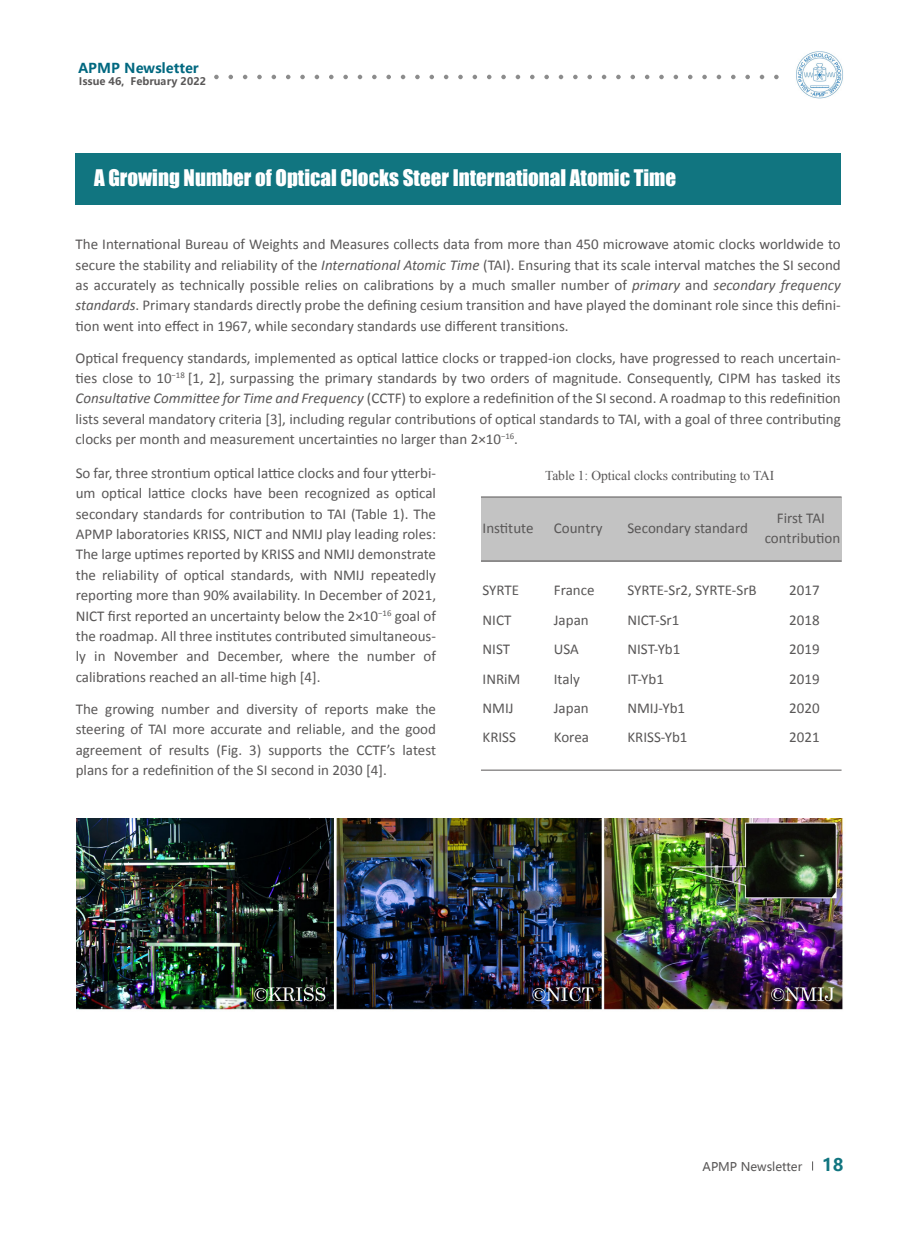
<style>
.page{position:relative;width:919px;height:1238px;background:#fff}
.page>*{position:absolute;margin:0;border:0;box-sizing:border-box;transform-origin:0 0}
.t1{font:21px "Impact";color:#fff}
.t2{font:15px/20.4px "Calibri";color:#595757;text-align:justify}
.t3{font:700 13.65px "Microsoft Ya Hei";color:#006880}
.t4{font:13.5px "Times New Roman";letter-spacing:-.005em;color:#595757}
.t5{font:12px "Microsoft Ya Hei";color:#595757}
.t6{font:700 10.35px "Microsoft Ya Hei";color:#595757}
.s1{font-style:italic}
.s2{font-weight:700;font-size:17.25px;color:#117580}
</style>
<div class="page">
<img style="left:796px;top:51px;width:47px;height:48px">
<svg style="left:214px;top:75px;width:5px;height:4px"></svg>
<svg style="left:228px;top:75px;width:5px;height:4px"></svg>
<svg style="left:243px;top:75px;width:4px;height:4px"></svg>
<svg style="left:257px;top:75px;width:5px;height:4px"></svg>
<svg style="left:271px;top:75px;width:5px;height:4px"></svg>
<svg style="left:286px;top:75px;width:4px;height:4px"></svg>
<svg style="left:300px;top:75px;width:5px;height:4px"></svg>
<svg style="left:314px;top:75px;width:5px;height:4px"></svg>
<svg style="left:329px;top:75px;width:4px;height:4px"></svg>
<svg style="left:343px;top:75px;width:5px;height:4px"></svg>
<svg style="left:358px;top:75px;width:4px;height:4px"></svg>
<svg style="left:372px;top:75px;width:4px;height:4px"></svg>
<svg style="left:386px;top:75px;width:5px;height:4px"></svg>
<svg style="left:401px;top:75px;width:4px;height:4px"></svg>
<svg style="left:415px;top:75px;width:4px;height:4px"></svg>
<svg style="left:429px;top:75px;width:5px;height:4px"></svg>
<svg style="left:444px;top:75px;width:4px;height:4px"></svg>
<svg style="left:458px;top:75px;width:4px;height:4px"></svg>
<svg style="left:472px;top:75px;width:5px;height:4px"></svg>
<svg style="left:487px;top:75px;width:4px;height:4px"></svg>
<svg style="left:501px;top:75px;width:5px;height:4px"></svg>
<svg style="left:515px;top:75px;width:5px;height:4px"></svg>
<svg style="left:530px;top:75px;width:4px;height:4px"></svg>
<svg style="left:544px;top:75px;width:5px;height:4px"></svg>
<svg style="left:558px;top:75px;width:5px;height:4px"></svg>
<svg style="left:573px;top:75px;width:4px;height:4px"></svg>
<svg style="left:587px;top:75px;width:5px;height:4px"></svg>
<svg style="left:601px;top:75px;width:5px;height:4px"></svg>
<svg style="left:616px;top:75px;width:4px;height:4px"></svg>
<svg style="left:630px;top:75px;width:5px;height:4px"></svg>
<svg style="left:645px;top:75px;width:4px;height:4px"></svg>
<svg style="left:659px;top:75px;width:4px;height:4px"></svg>
<svg style="left:673px;top:75px;width:5px;height:4px"></svg>
<svg style="left:688px;top:75px;width:4px;height:4px"></svg>
<svg style="left:702px;top:75px;width:4px;height:4px"></svg>
<svg style="left:716px;top:75px;width:5px;height:4px"></svg>
<svg style="left:731px;top:75px;width:4px;height:4px"></svg>
<svg style="left:745px;top:75px;width:4px;height:4px"></svg>
<svg style="left:759px;top:75px;width:5px;height:4px"></svg>
<svg style="left:774px;top:75px;width:4px;height:4px"></svg>
<div style="left:481px;top:497px;width:360px;height:64px;background:#c3c3c3"></div>
<div style="left:76px;top:153px;width:764px;height:51px;background:#117580"></div>
<hr style="left:481px;top:496px;width:360px;height:1px;background:#595757">
<hr style="left:481px;top:560px;width:360px;height:1px;background:#595757">
<hr style="left:481px;top:769px;width:360px;height:1px;background:#595757">
<img style="left:77px;top:818px;width:766px;height:192px">
<p class="t3" style="left:78px;top:59px;width:122px">APMP Newsletter</p>
<p class="t6" style="left:79px;top:74px;width:129px">Issue 46, February 2022</p>
<h1 class="t1" style="left:94px;top:162px;width:583px">A Growing Number of Optical Clocks Steer International Atomic Time</h1>
<p class="t2" style="left:76px;top:234px;width:766px">The International Bureau of Weights and Measures collects data from more than 450 microwave atomic clocks worldwide to secure the stability and reliability of the <span class="s1">International Atomic Time</span> (TAI). Ensuring that its scale interval matches the SI second as accurately as technically possible relies on calibrations by a much smaller number of <span class="s1">primary</span> and <span class="s1">secondary frequency standards</span>. Primary standards directly probe the defining cesium transition and have played the dominant role since this defini&shy;tion went into effect in 1967, while secondary standards use different transitions.</p>
<p class="t2" style="left:76px;top:347px;width:766px">Optical frequency standards, implemented as optical lattice clocks or trapped-ion clocks, have progressed to reach uncertain&shy;ties close to 10<sup>−18</sup> [1, 2], surpassing the primary standards by two orders of magnitude. Consequently, CIPM has tasked its <span class="s1">Consultative Committee for Time and Frequency</span> (CCTF) to explore a redefinition of the SI second. A roadmap to this redefinition lists several mandatory criteria [3], including regular contributions of optical standards to TAI, with a goal of three contributing clocks per month and measurement uncertainties no larger than 2×10<sup>−16</sup>.</p>
<p class="t2" style="left:76px;top:462px;width:362px">So far, three strontium optical lattice clocks and four ytterbi&shy;um optical lattice clocks have been recognized as optical secondary standards for contribution to TAI (Table 1). The APMP laboratories KRISS, NICT and NMIJ play leading roles:<br>The large uptimes reported by KRISS and NMIJ demonstrate the reliability of optical standards, with NMIJ repeatedly reporting more than 90% availability. In December of 2021, NICT first reported an uncertainty below the 2×10<sup>−16</sup> goal of the roadmap. All three institutes contributed simultaneous&shy;ly in November and December, where the number of calibrations reached an all-time high [4].</p>
<p class="t2" style="left:76px;top:698px;width:362px">The growing number and diversity of reports make the steering of TAI more accurate and reliable, and the good agreement of results (Fig. 3) supports the CCTF’s latest plans for a redefinition of the SI second in 2030 [4].</p>
<p class="t4" style="left:545px;top:467px;width:231px">Table 1: Optical clocks contributing to TAI</p>
<p class="t2" style="left:482px;top:517px;width:52px">Institute</p>
<p class="t2" style="left:554px;top:517px;width:50px">Country</p>
<p class="t2" style="left:627px;top:517px;width:122px">Secondary standard</p>
<p class="t2" style="left:764px;top:508px;width:77px;text-align:center">First TAI contribution</p>
<p class="t2" style="left:482px;top:575px;width:39px;line-height:29.4px;text-align:left">SYRTE<br>NICT<br>NIST<br>INRiM<br>NMIJ<br>KRISS</p>
<p class="t2" style="left:554px;top:575px;width:42px;line-height:29.4px;text-align:left">France<br>Japan<br>USA<br>Italy<br>Japan<br>Korea</p>
<p class="t2" style="left:789px;top:575px;width:32px;line-height:29.4px">2017<br>2018<br>2019<br>2019<br>2020<br>2021</p>
<p class="t2" style="left:627px;top:575px;width:131px;line-height:29.4px;text-align:left">SYRTE-Sr2, SYRTE-SrB<br>NICT-Sr1<br>NIST-Yb1<br>IT-Yb1<br>NMIJ-Yb1<br>KRISS-Yb1</p>
<p class="t5" style="left:702px;top:1157px;width:142px">APMP Newsletter <span class="s2">18</span></p>
</div>
